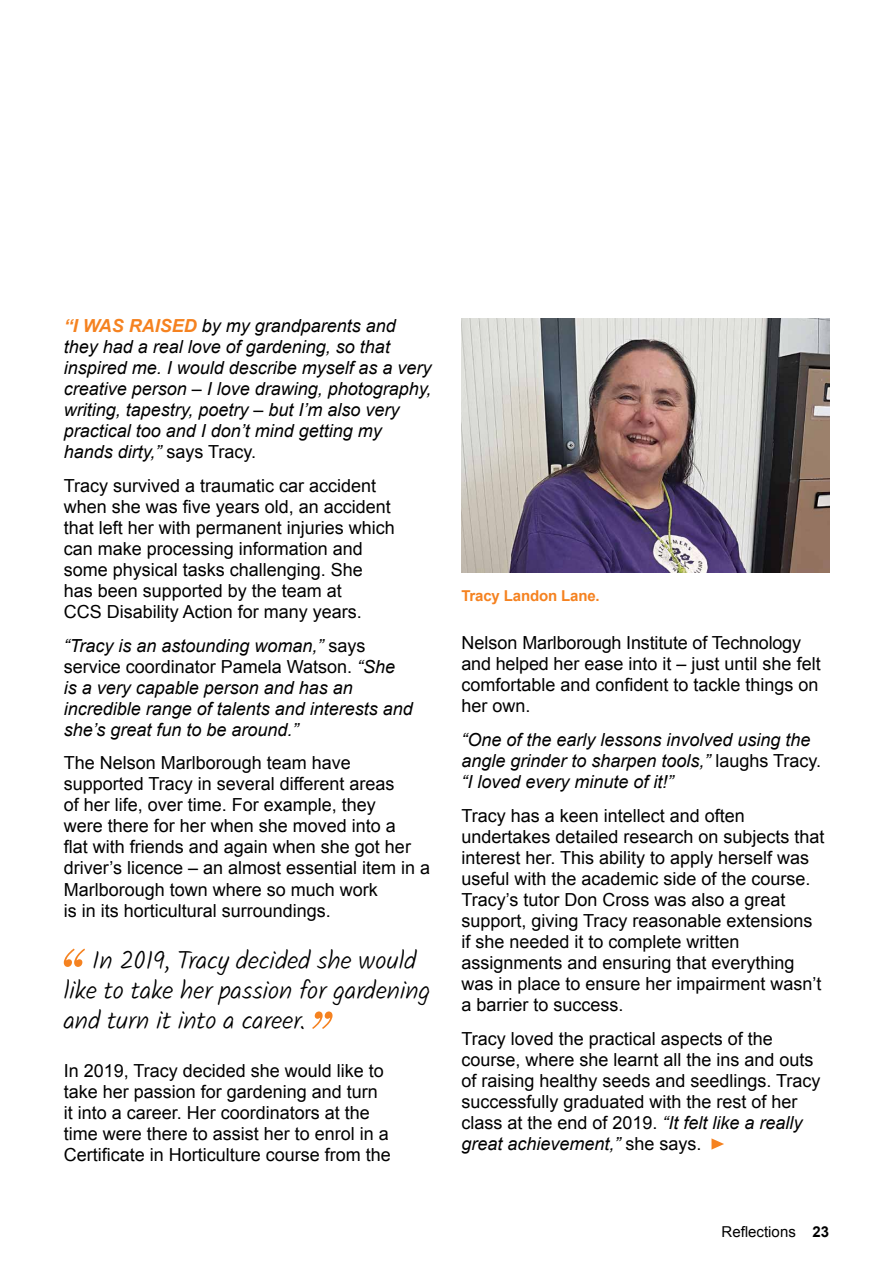
<style>
.page{position:relative;width:893px;height:1263px;background:#fff}
.page>*{position:absolute;margin:0;border:0;box-sizing:border-box;transform-origin:0 0}
.t1{font:300 25.5px/30px "Kalam";letter-spacing:-.005em;color:#000}
.t2{font:18px/21px "Arial";color:#000}
.t3{font:italic 18px/21px "Arial";color:#000}
.t4{font:700 15px "Arial";letter-spacing:-.01em;color:#f58220}
.t5{font:15px "Arial";color:#000}
.s1{font-weight:700;color:#f58220}
.s2{font-style:normal}
.s3{font-style:italic}
.s4{font-weight:700}
</style>
<div class="page">
<img style="left:461px;top:319px;width:368px;height:253px">
<svg style="left:64px;top:948px;width:21px;height:19px"></svg>
<svg style="left:312px;top:1011px;width:21px;height:18px"></svg>
<svg style="left:711px;top:1138px;width:13px;height:11px"></svg>
<p class="t3" style="left:64px;top:315px;width:369px"><span class="s1">“I WAS RAISED</span> by my grandparents and they had a real love of gardening, so that inspired me. I would describe myself as a very creative person – I love drawing, photography, writing, tapestry, poetry – but I’m also very practical too and I don’t mind getting my hands dirty,” <span class="s2">says Tracy.</span></p>
<p class="t2" style="left:64px;top:475px;width:333px">Tracy survived a traumatic car accident when she was five years old, an accident that left her with permanent injuries which can make processing information and some physical tasks challenging. She has been supported by the team at<br>CCS Disability Action for many years.</p>
<p class="t3" style="left:64px;top:635px;width:351px">“Tracy is an astounding woman,” <span class="s2">says service coordinator Pamela Watson.</span> “She<br>is a very capable person and has an incredible range of talents and interests and she’s great fun to be around.”</p>
<p class="t2" style="left:64px;top:753px;width:368px">The Nelson Marlborough team have supported Tracy in several different areas<br>of her life, over time. For example, they<br>were there for her when she moved into a<br>flat with friends and again when she got her driver’s licence – an almost essential item in a Marlborough town where so much work<br>is in its horticultural surroundings.</p>
<h1 class="t1" style="left:64px;top:947px;width:368px;text-indent:28px">In 2019, Tracy decided she would like to take her passion for gardening and turn it into a career.</h1>
<p class="t2" style="left:64px;top:1061px;width:329px">In 2019, Tracy decided she would like to take her passion for gardening and turn it into a career. Her coordinators at the time were there to assist her to enrol in a Certificate in Horticulture course from the</p>
<p class="t4" style="left:461px;top:586px;width:140px">Tracy Landon Lane.</p>
<p class="t2" style="left:461px;top:633px;width:361px">Nelson Marlborough Institute of Technology and helped her ease into it – just until she felt comfortable and confident to tackle things on her own.</p>
<p class="t3" style="left:461px;top:729px;width:361px">“One of the early lessons involved using the angle grinder to sharpen tools,” <span class="s2">laughs Tracy. </span>“I loved every minute of it!”</p>
<p class="t2" style="left:461px;top:805px;width:365px">Tracy has a keen intellect and often undertakes detailed research on subjects that interest her. This ability to apply herself was useful with the academic side of the course.<br>Tracy’s tutor Don Cross was also a great support, giving Tracy reasonable extensions if she needed it to complete written assignments and ensuring that everything was in place to ensure her impairment wasn’t a barrier to success.</p>
<p class="t2" style="left:461px;top:1028px;width:361px">Tracy loved the practical aspects of the course, where she learnt all the ins and outs of raising healthy seeds and seedlings. Tracy successfully graduated with the rest of her class at the end of 2019. <span class="s3">“It felt like a really great achievement,”</span> she says.</p>
<p class="t5" style="left:722px;top:1221px;width:109px">Reflections <span class="s4">23</span></p>
</div>
